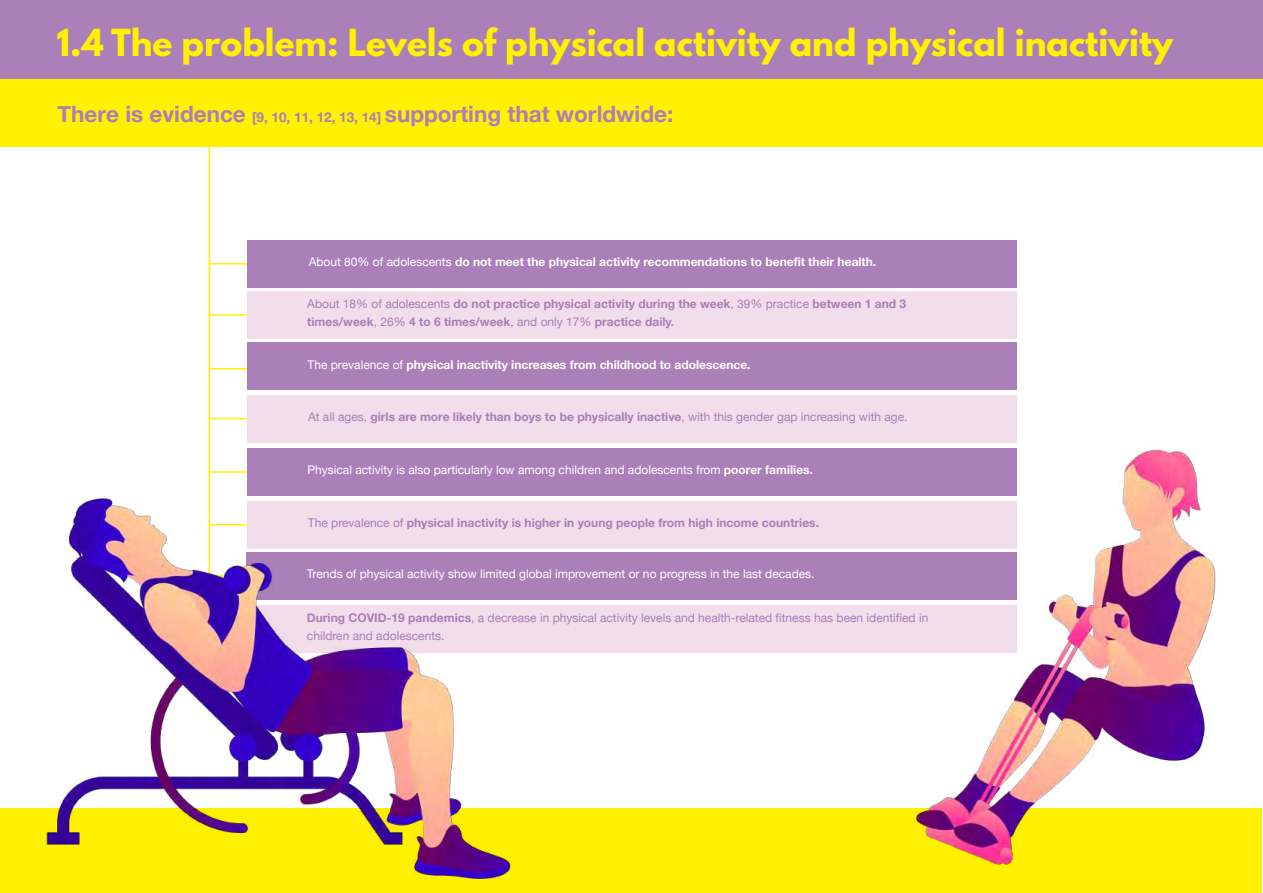
<style>
.page{position:relative;width:1263px;height:893px;background:#fff}
.page>*{position:absolute;margin:0;border:0;box-sizing:border-box;transform-origin:0 0}
.t1{font:700 33px "League Spartan";color:#fff101}
.t2{font:700 22.5px "Helvetica Neue";color:#ab7fb8}
.t3{font:700 12px/18px "Helvetica Neue";color:#aa7eb8}
.t4{font:12px "Helvetica Neue";color:#fff}
.t5{font:700 12px "Helvetica Neue";color:#fff}
.t6{font:12px/18px "Helvetica Neue";color:#aa7eb8}
.s1{font-size:13.5px}
.s2{font-weight:400}
.s3{font-weight:700}
</style>
<div class="page">
<div style="left:0;top:808px;width:1261px;height:85px;background:#fff101"></div>
<hr style="left:209px;top:263px;width:47px;height:2px;background:#fff101">
<hr style="left:209px;top:314px;width:47px;height:2px;background:#fff101">
<hr style="left:209px;top:368px;width:47px;height:1px;background:#fff101">
<hr style="left:209px;top:418px;width:46px;height:1px;background:#fff101">
<div style="left:0;top:79px;width:1263px;height:67px;background:#fff101"></div>
<div style="left:0;top:0;width:1263px;height:79px;background:#ab7fb8"></div>
<hr style="left:208px;top:146px;width:2px;height:484px;background:#fff101">
<div style="left:247px;top:291px;width:769px;height:48px;background:#f2ddeb"></div>
<div style="left:247px;top:240px;width:769px;height:47px;background:#ab7fb8"></div>
<div style="left:247px;top:343px;width:769px;height:47px;background:#ab7fb8"></div>
<div style="left:247px;top:395px;width:769px;height:47px;background:#f2ddeb"></div>
<div style="left:247px;top:448px;width:769px;height:48px;background:#ab7fb8"></div>
<div style="left:247px;top:501px;width:769px;height:47px;background:#f2ddeb"></div>
<div style="left:246px;top:552px;width:770px;height:47px;background:#ab7fb8"></div>
<div style="left:246px;top:606px;width:770px;height:47px;background:#f2ddeb"></div>
<img style="left:800px;top:361px;width:462px;height:532px">
<img style="left:45px;top:425px;width:493px;height:454px">
<h1 class="t1" style="left:57px;top:17px;width:1118px">1.4 The problem: Levels of physical activity and physical inactivity</h1>
<h2 class="t2" style="left:58px;top:97px;width:617px">There is evidence <span class="s1">[9, 10, 11, 12, 13, 14]</span> supporting that worldwide:</h2>
<p class="t5" style="left:309px;top:252px;width:569px"><span class="s2">About 80% of adolescents</span> do not meet the physical activity recommendations to benefit their health.</p>
<p class="t3" style="left:307px;top:295px;width:600px"><span class="s2">About 18% of adolescents</span> do not practice physical activity during the week<span class="s2">, 39% practice</span> between 1 and 3 times/week<span class="s2">, 26%</span> 4 to 6 times/week<span class="s2">, and only 17%</span> practice daily.</p>
<p class="t5" style="left:307px;top:355px;width:445px"><span class="s2">The prevalence of</span> physical inactivity increases from childhood to adolescence.</p>
<p class="t3" style="left:308px;top:408px;width:601px"><span class="s2">At all ages,</span> girls are more likely than boys to be physically inactive<span class="s2">, with this gender gap increasing with age.</span></p>
<p class="t4" style="left:307px;top:461px;width:507px">Physical activity is also particularly low among children and adolescents from <span class="s3">poorer families.</span></p>
<p class="t3" style="left:308px;top:514px;width:513px"><span class="s2">The prevalence of</span> physical inactivity is higher in young people from high income countries.</p>
<p class="t4" style="left:307px;top:565px;width:509px">Trends of physical activity show limited global improvement or no progress in the last decades.</p>
<p class="t6" style="left:307px;top:610px;width:623px"><span class="s3">During COVID-19 pandemics</span>, a decrease in physical activity levels and health-related fitness has been identified in children and adolescents.</p>
</div>
